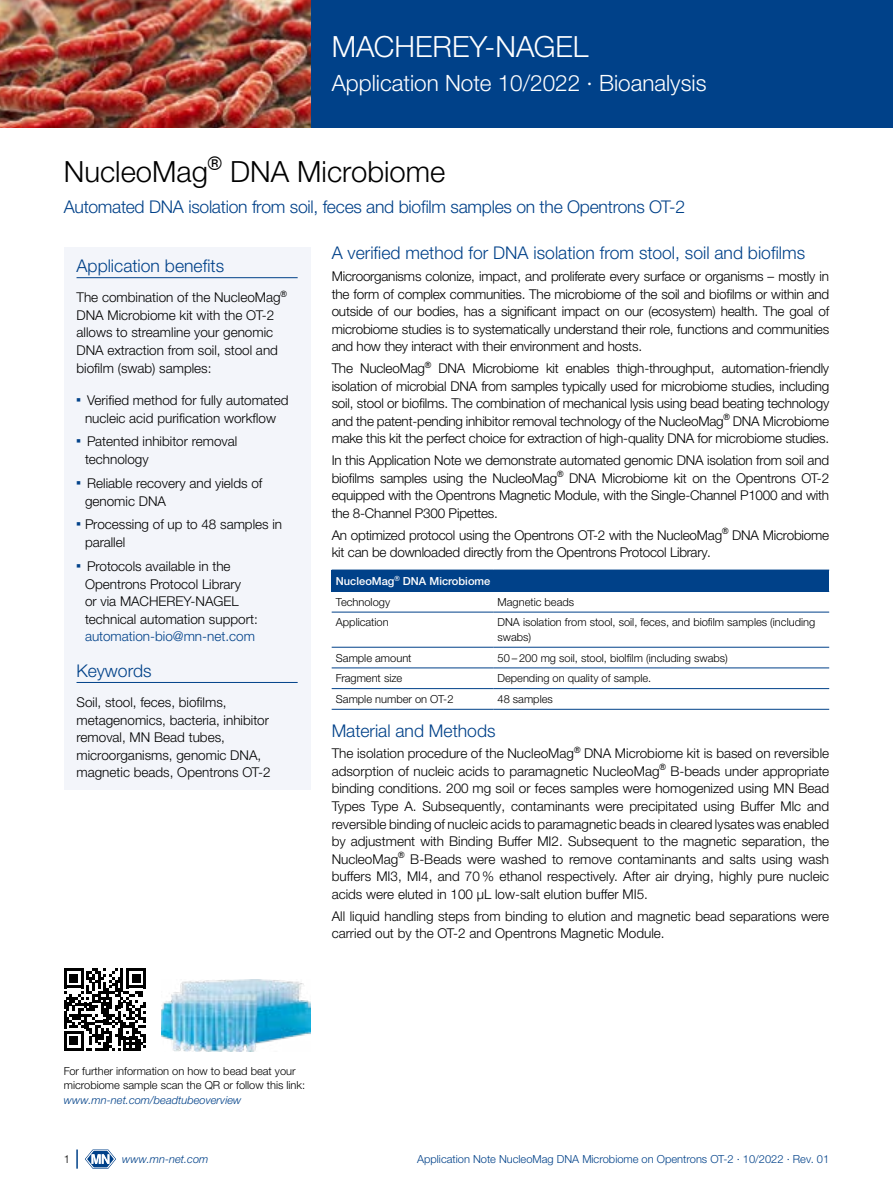
<style>
.page{position:relative;width:893px;height:1191px;background:#fff}
.page>*{position:absolute;margin:0;border:0;box-sizing:border-box;transform-origin:0 0}
.t1{font:300 29.25px "Helvetica Neue LTW1 G";color:#000}
.t2{font:300 29.25px "Helvetica Neue LTW1 G";color:#fff}
.t3{font:300 22.5px "Helvetica Neue LTW1 G";color:#fff}
.t4{font:300 17.55px "Helvetica Neue LTW1 G";color:#004189}
.t5{font:300 13.5px/17.5px "Helvetica Neue LTW1 G";color:#000}
.t6{font:300 13.5px "Helvetica Neue LTW1 G";color:#004189}
.t7{font:300 11.1px/14.4px "Helvetica Neue LTW1 G";color:#000}
.t8{font:300 11.1px "Helvetica Neue LTW1 G";color:#004189}
.t9{font:italic 300 11.1px "Helvetica Neue LTW1 G";color:#004189}
.t10{font:500 11.1px/20.7px "Helvetica Neue LTW1 G";color:#fff}
.s1{font-weight:300;color:#000}
</style>
<div class="page">
<div style="left:310px;top:0;width:583px;height:128px;background:#004189"></div>
<svg style="left:76px;top:1149px;width:2px;height:19px"></svg>
<svg style="left:85px;top:1149px;width:31px;height:19px"></svg>
<div style="left:332px;top:570px;width:497px;height:21px;background:#004189"></div>
<hr style="left:332px;top:667px;width:161px;height:1px;background:#004189">
<hr style="left:493px;top:667px;width:336px;height:1px;background:#004189">
<hr style="left:332px;top:688px;width:161px;height:1px;background:#004189">
<hr style="left:493px;top:688px;width:336px;height:1px;background:#004189">
<hr style="left:332px;top:709px;width:161px;height:1px;background:#004189">
<hr style="left:493px;top:709px;width:336px;height:1px;background:#004189">
<hr style="left:332px;top:591px;width:161px;height:1px;background:#004189">
<hr style="left:493px;top:591px;width:336px;height:1px;background:#004189">
<hr style="left:332px;top:612px;width:161px;height:1px;background:#004189">
<hr style="left:493px;top:612px;width:336px;height:1px;background:#004189">
<hr style="left:332px;top:647px;width:161px;height:1px;background:#004189">
<hr style="left:493px;top:647px;width:336px;height:1px;background:#004189">
<img style="left:0;top:0;width:310px;height:128px">
<div style="left:64px;top:247px;width:246px;height:51px;background:#f3f5fa"></div>
<hr style="left:77px;top:277px;width:221px;height:1px;background:#004189">
<div style="left:64px;top:284px;width:246px;height:101px;background:#f3f5fa"></div>
<div style="left:64px;top:385px;width:246px;height:50px;background:#f3f5fa"></div>
<div style="left:64px;top:426px;width:246px;height:50px;background:#f3f5fa"></div>
<div style="left:64px;top:468px;width:246px;height:50px;background:#f3f5fa"></div>
<div style="left:64px;top:509px;width:246px;height:50px;background:#f3f5fa"></div>
<div style="left:64px;top:550px;width:246px;height:103px;background:#f3f5fa"></div>
<div style="left:64px;top:643px;width:246px;height:60px;background:#f3f5fa"></div>
<hr style="left:77px;top:682px;width:221px;height:1px;background:#004189">
<div style="left:64px;top:689px;width:246px;height:100px;background:#f3f5fa"></div>
<svg style="left:64px;top:968px;width:82px;height:83px"></svg>
<img style="left:162px;top:980px;width:148px;height:71px">
<h1 class="t2" style="left:332px;top:29px;width:258px">MACHEREY‑NAGEL</h1>
<h2 class="t3" style="left:332px;top:69px;width:376px">Application Note 10/2022 · Bioanalysis</h2>
<h1 class="t1" style="left:64px;top:154px;width:383px">NucleoMag<sup>®</sup> DNA Microbiome</h1>
<p class="t4" style="left:64px;top:196px;width:623px">Automated DNA isolation from soil, feces and biofilm samples on the Opentrons OT-2</p>
<p class="t4" style="left:332px;top:242px;width:475px">A verified method for DNA isolation from stool, soil and biofilms</p>
<p class="t5" style="left:332px;top:267px;width:499px;text-align:justify">Microorganisms colonize, impact, and proliferate every surface or organisms – mostly in the form of complex communities. The microbiome of the soil and biofilms or within and outside of our bodies, has a significant impact on our (ecosystem) health. The goal of microbiome studies is to systematically understand their role, functions and communities and how they interact with their environment and hosts.</p>
<p class="t5" style="left:332px;top:359px;width:499px;text-align:justify">The NucleoMag<sup>®</sup> DNA Microbiome kit enables thigh-throughput, automation-friendly isolation of microbial DNA from samples typically used for microbiome studies, including soil, stool or biofilms. The combination of mechanical lysis using bead beating technology and the patent-pending inhibitor removal technology of the NucleoMag<sup>®</sup> DNA Microbiome make this kit the perfect choice for extraction of high-quality DNA for microbiome studies.</p>
<p class="t5" style="left:332px;top:451px;width:499px;text-align:justify">In this Application Note we demonstrate automated genomic DNA isolation from soil and biofilms samples using the NucleoMag<sup>®</sup> DNA Microbiome kit on the Opentrons OT-2 equipped with the Opentrons Magnetic Module, with the Single-Channel P1000 and with the 8-Channel P300 Pipettes.</p>
<p class="t5" style="left:332px;top:526px;width:499px">An optimized protocol using the Opentrons OT-2 with the NucleoMag<sup>®</sup> DNA Microbiome kit can be downloaded directly from the Opentrons Protocol Library.</p>
<p class="t10" style="left:336px;top:571px;width:156px">NucleoMag<sup>®</sup> DNA Microbiome<br><span class="s1">Technology</span></p>
<p class="t4" style="left:77px;top:255px;width:149px">Application benefits</p>
<p class="t5" style="left:77px;top:289px;width:212px">The combination of the NucleoMag<sup>®<br></sup>DNA Microbiome kit with the OT-2 allows to streamline your genomic<br>DNA extraction from soil, stool and biofilm (swab) samples:</p>
<p class="t5" style="left:77px;top:391px;width:213px;text-align:center"><sup>■</sup> Verified method for fully automated nucleic acid purification workflow</p>
<p class="t5" style="left:85px;top:433px;width:154px;text-indent:-9px"><sup>■</sup> Patented inhibitor removal technology</p>
<p class="t5" style="left:85px;top:474px;width:179px;text-indent:-9px"><sup>■</sup> Reliable recovery and yields of genomic DNA</p>
<p class="t5" style="left:85px;top:516px;width:199px;text-indent:-9px"><sup>■</sup> Processing of up to 48 samples in parallel</p>
<p class="t5" style="left:85px;top:557px;width:174px;text-indent:-9px"><sup>■</sup> Protocols available in the<br>Opentrons Protocol Library<br>or via MACHEREY‑NAGEL technical automation support:</p>
<p class="t6" style="left:85px;top:628px;width:171px">automation-bio@mn-net.com</p>
<p class="t4" style="left:77px;top:660px;width:76px">Keywords</p>
<p class="t5" style="left:77px;top:693px;width:196px">Soil, stool, feces, biofilms, metagenomics, bacteria, inhibitor removal, MN Bead tubes, microorganisms, genomic DNA, magnetic beads, Opentrons OT-2</p>
<p class="t7" style="left:497px;top:594px;width:78px">Magnetic beads</p>
<p class="t7" style="left:336px;top:615px;width:54px">Application</p>
<p class="t7" style="left:497px;top:615px;width:319px">DNA isolation from stool, soil, feces, and biofilm samples (including swabs)</p>
<p class="t7" style="left:336px;top:650px;width:77px">Sample amount</p>
<p class="t7" style="left:497px;top:650px;width:232px">50 – 200 mg soil, stool, biolfilm (including swabs)</p>
<p class="t7" style="left:336px;top:671px;width:68px">Fragment size</p>
<p class="t7" style="left:497px;top:671px;width:155px">Depending on quality of sample.</p>
<p class="t7" style="left:336px;top:691px;width:119px">Sample number on OT-2</p>
<p class="t7" style="left:497px;top:691px;width:57px">48 samples</p>
<p class="t4" style="left:332px;top:719px;width:165px">Material and Methods</p>
<p class="t5" style="left:332px;top:744px;width:499px;text-align:justify">The isolation procedure of the NucleoMag<sup>®</sup> DNA Microbiome kit is based on reversible adsorption of nucleic acids to paramagnetic NucleoMag<sup>®</sup> B-beads under appropriate binding conditions. 200 mg soil or feces samples were homogenized using MN Bead Types Type A. Subsequently, contaminants were precipitated using Buffer Mlc and reversible binding of nucleic acids to paramagnetic beads in cleared lysates was enabled by adjustment with Binding Buffer MI2. Subsequent to the magnetic separation, the NucleoMag<sup>®</sup> B-Beads were washed to remove contaminants and salts using wash buffers MI3, MI4, and 70 % ethanol respectively. After air drying, highly pure nucleic acids were eluted in 100 μL low-salt elution buffer MI5.</p>
<p class="t5" style="left:332px;top:907px;width:499px">All liquid handling steps from binding to elution and magnetic bead separations were carried out by the OT-2 and Opentrons Magnetic Module.</p>
<p class="t7" style="left:64px;top:1063px;width:243px">For further information on how to bead beat your microbiome sample scan the QR or follow this link:</p>
<p class="t9" style="left:64px;top:1093px;width:179px">www.mn-net.com/beadtubeoverview</p>
<p class="t7" style="left:64px;top:1151px;width:8px">1</p>
<p class="t9" style="left:122px;top:1152px;width:88px">www.mn-net.com</p>
<p class="t8" style="left:417px;top:1152px;width:413px">Application Note NucleoMag DNA Microbiome on Opentrons OT-2 · 10/2022 · Rev. 01</p>
</div>
